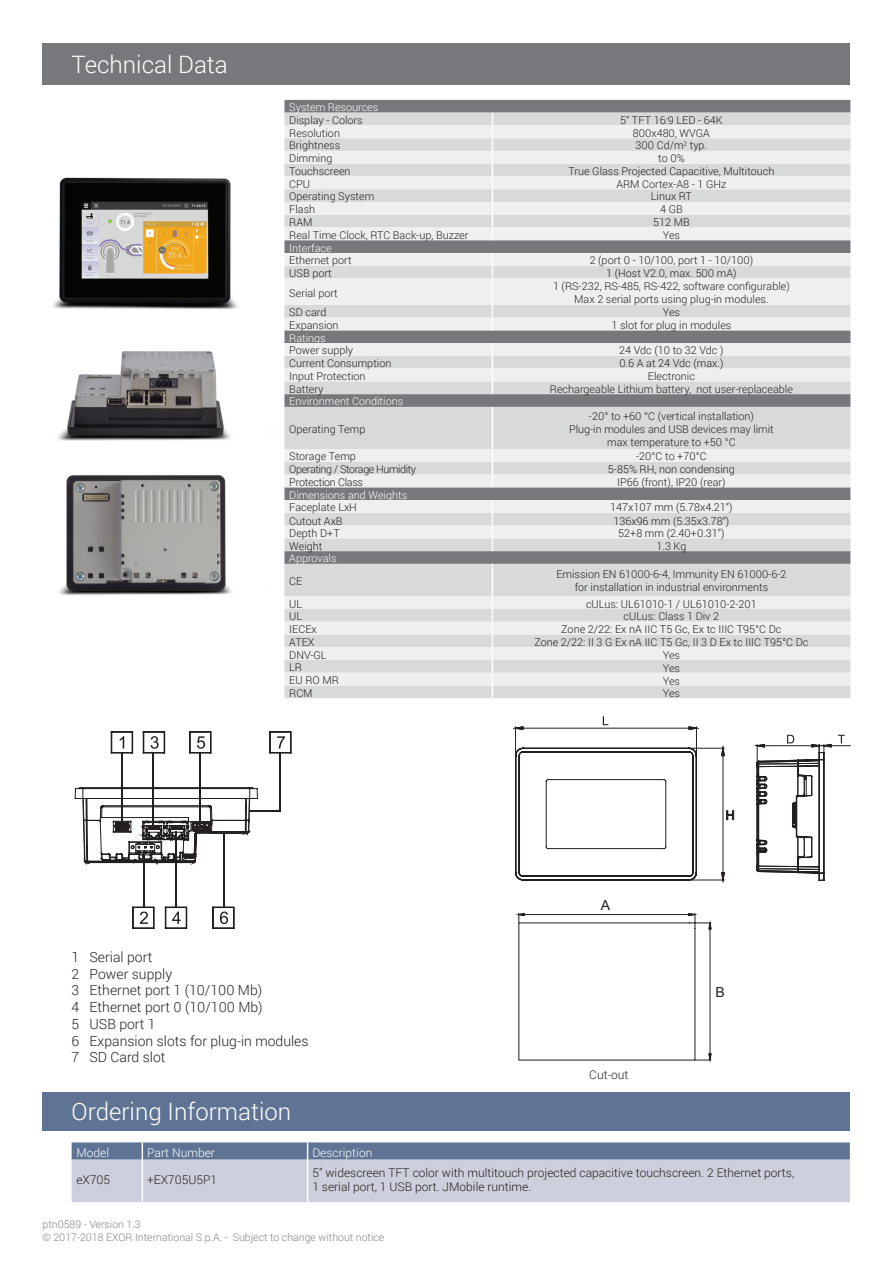
<style>
.page{position:relative;width:893px;height:1263px;background:#fff}
.page>*{position:absolute;margin:0;border:0;box-sizing:border-box;transform-origin:0 0}
.t1{font:300 24px "Roboto";color:#fff}
.t2{font:300 13.95px/16.8px "Roboto";color:#231f20}
.t3{font:13.95px "Arial";color:#231f20}
.t4{font:300 12px/14.4px "Roboto";color:#231f20}
.t5{font:300 12px "Roboto";color:#fff}
.t6{font:300 10.8px/12.9px "Roboto";color:#231f20;text-align:center}
.t7{font:300 10.8px "Roboto";color:#fff}
.t8{font:300 10.8px "Roboto";letter-spacing:-.04em;color:#231f20}
.t9{font:300 10.8px "Roboto";letter-spacing:-.025em;color:#231f20}
.t10{font:300 10.5px/12.6px "Roboto";color:#808285}
</style>
<div class="page">
<img style="left:53px;top:177px;width:185px;height:133px">
<img style="left:59px;top:475px;width:173px;height:121px">
<img style="left:57px;top:351px;width:174px;height:90px">
<svg style="left:72px;top:1142px;width:778px;height:60px;background:#aeb6c8"></svg>
<hr style="left:307px;top:1160px;width:1px;height:42px;background:#fff">
<svg style="left:75px;top:787px;width:183px;height:86px"></svg>
<hr style="left:121px;top:753px;width:2px;height:74px;background:#231f20">
<svg style="left:110px;top:731px;width:23px;height:23px"></svg>
<svg style="left:132px;top:906px;width:23px;height:23px"></svg>
<hr style="left:143px;top:851px;width:1px;height:56px;background:#231f20">
<svg style="left:142px;top:731px;width:23px;height:23px"></svg>
<hr style="left:153px;top:753px;width:1px;height:74px;background:#231f20">
<hr style="left:200px;top:753px;width:1px;height:74px;background:#231f20">
<svg style="left:189px;top:731px;width:23px;height:23px"></svg>
<svg style="left:212px;top:906px;width:23px;height:23px"></svg>
<hr style="left:223px;top:833px;width:1px;height:74px;background:#231f20">
<hr style="left:280px;top:753px;width:1px;height:58px;background:#231f20">
<svg style="left:269px;top:731px;width:23px;height:23px"></svg>
<hr style="left:249px;top:810px;width:32px;height:1px;background:#231f20">
<svg style="left:165px;top:906px;width:22px;height:23px"></svg>
<hr style="left:176px;top:831px;width:1px;height:76px;background:#231f20">
<svg style="left:513px;top:716px;width:221px;height:166px"></svg>
<svg style="left:755px;top:735px;width:96px;height:146px"></svg>
<svg style="left:516px;top:913px;width:195px;height:149px"></svg>
<div style="left:43px;top:43px;width:807px;height:42px;background:#76787b"></div>
<div style="left:43px;top:1092px;width:807px;height:39px;background:#5f7494"></div>
<svg style="left:284px;top:100px;width:566px;height:13px;background:#7a7c7f"></svg>
<div style="left:284px;top:113px;width:566px;height:585px;background:#d8d9db"></div>
<svg style="left:284px;top:125px;width:566px;height:560px"></svg>
<svg style="left:492px;top:113px;width:1px;height:127px"></svg>
<svg style="left:492px;top:253px;width:1px;height:77px"></svg>
<svg style="left:492px;top:343px;width:1px;height:51px"></svg>
<hr style="left:492px;top:407px;width:1px;height:42px;background:#fff">
<svg style="left:492px;top:449px;width:1px;height:38px"></svg>
<svg style="left:492px;top:500px;width:1px;height:51px"></svg>
<hr style="left:492px;top:564px;width:1px;height:32px;background:#fff">
<svg style="left:492px;top:596px;width:1px;height:102px"></svg>
<h1 class="t1" style="left:72px;top:48px;width:158px">Technical Data</h1>
<p class="t7" style="left:289px;top:100px;width:91px">System Resources</p>
<p class="t6" style="left:289px;top:113px;width:75px">Display - Colors</p>
<p class="t6" style="left:620px;top:113px;width:104px">5“ TFT 16:9 LED - 64K</p>
<p class="t6" style="left:289px;top:126px;width:52px">Resolution</p>
<p class="t6" style="left:633px;top:126px;width:79px">800x480, WVGA</p>
<p class="t6" style="left:289px;top:139px;width:53px">Brightness</p>
<p class="t6" style="left:636px;top:139px;width:73px">300 Cd/m<sup>2</sup> typ.</p>
<p class="t6" style="left:289px;top:152px;width:45px">Dimming</p>
<p class="t6" style="left:658px;top:152px;width:28px">to 0%</p>
<p class="t6" style="left:289px;top:164px;width:63px">Touchscreen</p>
<p class="t6" style="left:568px;top:164px;width:208px">True Glass Projected Capacitive, Multitouch</p>
<p class="t6" style="left:289px;top:177px;width:22px">CPU</p>
<p class="t6" style="left:616px;top:177px;width:112px">ARM Cortex-A8 - 1 GHz</p>
<p class="t6" style="left:289px;top:190px;width:87px">Operating System</p>
<p class="t6" style="left:651px;top:190px;width:43px">Linux RT</p>
<p class="t6" style="left:289px;top:203px;width:28px">Flash</p>
<p class="t6" style="left:660px;top:203px;width:24px">4 GB</p>
<p class="t6" style="left:289px;top:215px;width:25px">RAM</p>
<p class="t6" style="left:653px;top:215px;width:38px">512 MB</p>
<p class="t6" style="left:289px;top:228px;width:181px">Real Time Clock, RTC Back-up, Buzzer</p>
<p class="t6" style="left:663px;top:228px;width:19px">Yes</p>
<p class="t7" style="left:289px;top:240px;width:44px">Interface</p>
<p class="t6" style="left:289px;top:254px;width:64px">Ethernet port</p>
<p class="t6" style="left:590px;top:254px;width:165px">2 (port 0 - 10/100, port 1 - 10/100)</p>
<p class="t6" style="left:289px;top:266px;width:44px">USB port</p>
<p class="t6" style="left:606px;top:266px;width:132px">1 (Host V2.0, max. 500 mA)</p>
<p class="t6" style="left:289px;top:286px;width:50px">Serial port</p>
<p class="t6" style="left:553px;top:279px;width:238px">1 (RS-232, RS-485, RS-422, software configurable)<br>Max 2 serial ports using plug-in modules.</p>
<p class="t6" style="left:289px;top:305px;width:39px">SD card</p>
<p class="t6" style="left:663px;top:305px;width:19px">Yes</p>
<p class="t6" style="left:289px;top:318px;width:51px">Expansion</p>
<p class="t6" style="left:611px;top:318px;width:121px">1 slot for plug in modules</p>
<p class="t7" style="left:289px;top:330px;width:38px">Ratings</p>
<p class="t6" style="left:289px;top:344px;width:65px">Power supply</p>
<p class="t6" style="left:619px;top:344px;width:106px">24 Vdc (10 to 32 Vdc )</p>
<p class="t6" style="left:289px;top:356px;width:104px">Current Consumption</p>
<p class="t6" style="left:619px;top:356px;width:106px">0.6 A at 24 Vdc (max.)</p>
<p class="t6" style="left:289px;top:369px;width:78px">Input Protection</p>
<p class="t6" style="left:648px;top:369px;width:49px">Electronic</p>
<p class="t6" style="left:289px;top:382px;width:36px">Battery</p>
<p class="t6" style="left:550px;top:382px;width:244px">Rechargeable Lithium battery, not user-replaceable</p>
<p class="t7" style="left:289px;top:394px;width:115px">Environment Conditions</p>
<p class="t6" style="left:289px;top:422px;width:78px">Operating Temp</p>
<p class="t6" style="left:569px;top:409px;width:206px">-20° to +60 °C (vertical installation)<br>Plug-in modules and USB devices may limit max temperature to +50 °C</p>
<p class="t6" style="left:289px;top:450px;width:68px">Storage Temp</p>
<p class="t6" style="left:636px;top:450px;width:72px">-20°C to +70°C</p>
<p class="t8" style="left:289px;top:462px;width:128px">Operating / Storage Humidity</p>
<p class="t6" style="left:608px;top:462px;width:128px">5-85% RH, non condensing</p>
<p class="t9" style="left:289px;top:474px;width:75px">Protection Class</p>
<p class="t6" style="left:617px;top:475px;width:110px">IP66 (front), IP20 (rear)</p>
<p class="t7" style="left:289px;top:487px;width:119px">Dimensions and Weights</p>
<p class="t6" style="left:289px;top:501px;width:69px">Faceplate LxH</p>
<p class="t6" style="left:610px;top:501px;width:124px">147x107 mm (5.78x4.21“)</p>
<p class="t6" style="left:289px;top:514px;width:55px">Cutout AxB</p>
<p class="t6" style="left:613px;top:514px;width:117px">136x96 mm (5.35x3.78“)</p>
<p class="t6" style="left:289px;top:526px;width:52px">Depth D+T</p>
<p class="t6" style="left:618px;top:526px;width:108px">52+8 mm (2.40+0.31”)</p>
<p class="t6" style="left:289px;top:539px;width:35px">Weight</p>
<p class="t6" style="left:656px;top:539px;width:31px">1.3 Kg</p>
<p class="t7" style="left:289px;top:551px;width:49px">Approvals</p>
<p class="t6" style="left:289px;top:574px;width:15px">CE</p>
<p class="t6" style="left:556px;top:568px;width:232px">Emission EN 61000-6-4, Immunity EN 61000-6-2 for installation in industrial environments</p>
<p class="t6" style="left:289px;top:597px;width:14px">UL</p>
<p class="t6" style="left:586px;top:597px;width:172px">cULus: UL61010-1 / UL61010-2-201</p>
<p class="t6" style="left:289px;top:610px;width:14px">UL</p>
<p class="t6" style="left:624px;top:610px;width:97px">cULus: Class 1 Div 2</p>
<p class="t6" style="left:289px;top:622px;width:29px">IECEx</p>
<p class="t6" style="left:561px;top:622px;width:222px">Zone 2/22: Ex nA IIC T5 Gc, Ex tc IIIC T95°C Dc</p>
<p class="t6" style="left:289px;top:635px;width:27px">ATEX</p>
<p class="t6" style="left:534px;top:635px;width:276px">Zone 2/22: II 3 G Ex nA IIC T5 Gc, II 3 D Ex tc IIIC T95°C Dc</p>
<p class="t6" style="left:289px;top:648px;width:39px">DNV-GL</p>
<p class="t6" style="left:663px;top:648px;width:19px">Yes</p>
<p class="t6" style="left:289px;top:661px;width:14px">LR</p>
<p class="t6" style="left:663px;top:661px;width:19px">Yes</p>
<p class="t6" style="left:289px;top:673px;width:51px">EU RO MR</p>
<p class="t6" style="left:663px;top:674px;width:19px">Yes</p>
<p class="t6" style="left:289px;top:686px;width:25px">RCM</p>
<p class="t6" style="left:663px;top:686px;width:19px">Yes</p>
<p class="t3" style="left:601px;top:896px;width:11px">A</p>
<p class="t2" style="left:72px;top:948px;width:238px">1 Serial port<br>2 Power supply<br>3 Ethernet port 1 (10/100 Mb)<br>4 Ethernet port 0 (10/100 Mb)<br>5 USB port 1<br>6 Expansion slots for plug-in modules<br>7 SD Card slot</p>
<h1 class="t1" style="left:72px;top:1095px;width:221px">Ordering Information</h1>
<p class="t4" style="left:589px;top:1067px;width:41px">Cut-out</p>
<p class="t3" style="left:716px;top:982px;width:11px">B</p>
<p class="t5" style="left:76px;top:1144px;width:34px">Model</p>
<p class="t5" style="left:147px;top:1144px;width:69px">Part Number</p>
<p class="t5" style="left:312px;top:1144px;width:61px">Description</p>
<p class="t4" style="left:76px;top:1172px;width:35px">eX705</p>
<p class="t4" style="left:147px;top:1172px;width:72px">+EX705U5P1</p>
<p class="t4" style="left:312px;top:1165px;width:483px">5” widescreen TFT color with multitouch projected capacitive touchscreen. 2 Ethernet ports,<br>1 serial port, 1 USB port. JMobile runtime.</p>
<p class="t10" style="left:43px;top:1218px;width:343px">ptn0589 - Version 1.3<br>© 2017-2018 EXOR International S.p.A. - Subject to change without notice</p>
</div>
